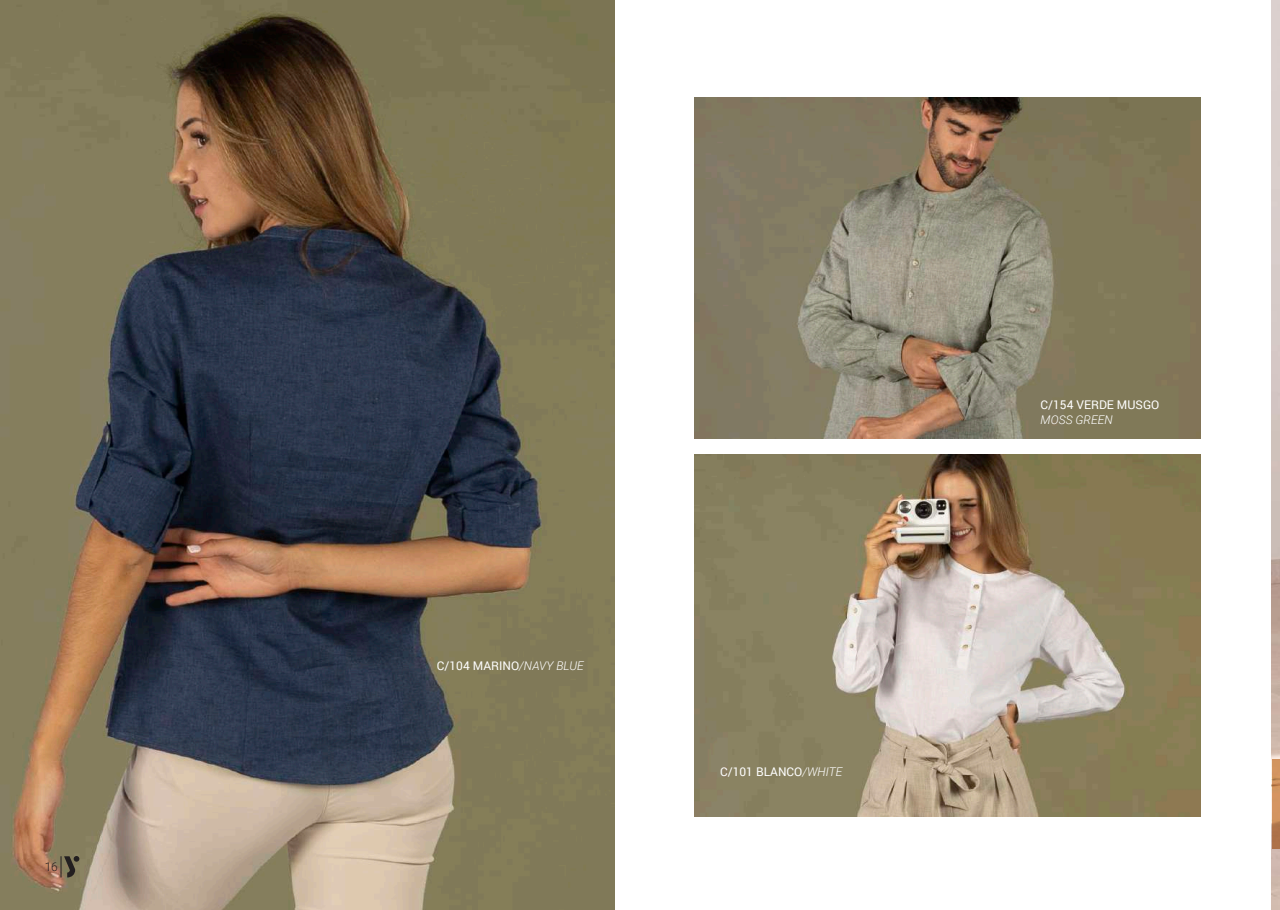
<style>
.page{position:relative;width:1280px;height:910px;background:#fff}
.page>*{position:absolute;margin:0;border:0;box-sizing:border-box;transform-origin:0 0}
.t1{font:12px "Roboto";color:#fff}
.t2{font:italic 300 12px "Roboto";color:#fff}
.t3{font:300 12px "Roboto";color:#231f20}
.s1{font-weight:300;font-style:italic}
</style>
<div class="page">
<img style="left:1271px;top:0;width:9px;height:910px">
<img style="left:0;top:0;width:614px;height:910px">
<svg style="left:61px;top:856px;width:18px;height:21px"></svg>
<img style="left:695px;top:97px;width:506px;height:341px">
<img style="left:695px;top:455px;width:506px;height:361px">
<svg style="left:1272px;top:760px;width:8px;height:89px"></svg>
<p class="t3" style="left:45px;top:859px;width:15px">16</p>
<p class="t1" style="left:437px;top:657px;width:148px">C/104 MARINO<span class="s1">/NAVY BLUE</span></p>
<p class="t1" style="left:720px;top:763px;width:124px">C/101 BLANCO<span class="s1">/WHITE</span></p>
<p class="t1" style="left:1041px;top:397px;width:120px">C/154 VERDE MUSGO</p>
<p class="t2" style="left:1041px;top:411px;width:74px">MOSS GREEN</p>
</div>
